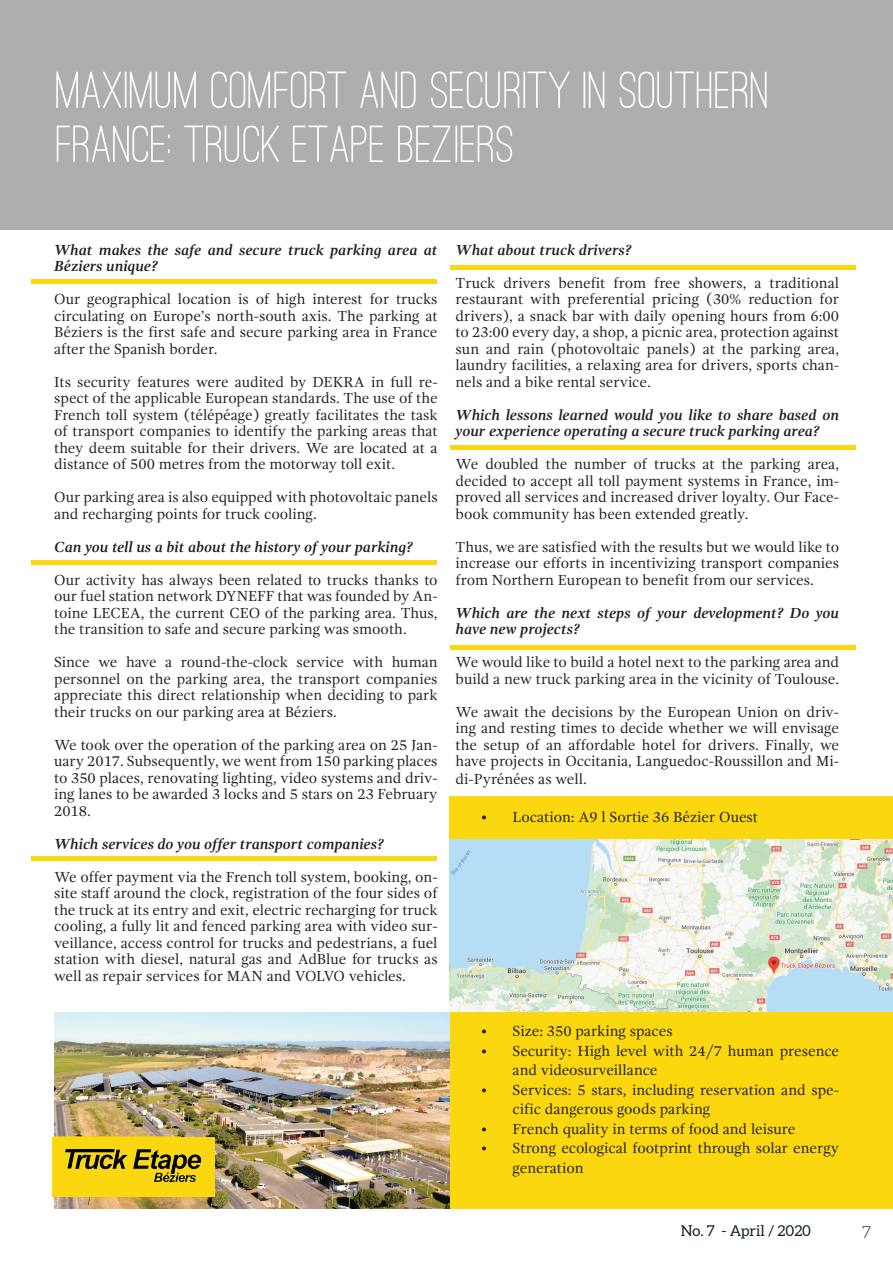
<style>
.page{position:relative;width:893px;height:1263px;background:#fff}
.page>*{position:absolute;margin:0;border:0;box-sizing:border-box;transform-origin:0 0}
.t1{font:500 54px/54px "Ostrich Sans Rounded";color:#fff}
.t2{font:300 16.5px "Aleo";color:#231f20}
.t3{font:15px/16.5px "Gandhi Serif";color:#231f20;text-align:justify}
.t4{font:italic 700 15px/16.5px "Gandhi Serif";color:#231f20}
.t5{font:15px "Aleo";color:#17202b}
</style>
<div class="page">
<hr style="left:31px;top:279px;width:405px;height:4px;background:#fad70e">
<hr style="left:451px;top:266px;width:405px;height:4px;background:#fad70e">
<hr style="left:451px;top:446px;width:405px;height:4px;background:#fad70e">
<div style="left:451px;top:645px;width:405px;height:5px;background:#fad70e"></div>
<div style="left:31px;top:560px;width:405px;height:5px;background:#fad70e"></div>
<hr style="left:31px;top:857px;width:405px;height:4px;background:#fad70e">
<div style="left:449px;top:796px;width:444px;height:413px;background:#fad70e"></div>
<div style="left:0;top:0;width:893px;height:230px;background:#adaeae"></div>
<img style="left:449px;top:839px;width:444px;height:172px">
<img style="left:54px;top:1013px;width:395px;height:196px">
<div style="left:52px;top:1137px;width:162px;height:60px;background:#fad70e"></div>
<img style="left:66px;top:1149px;width:135px;height:32px">
<h1 class="t1" style="left:56px;top:62px;width:715px">MAXIMUM COMFORT AND SECURITY IN SOUTHERN<br>FRANCE: TRUCK ETAPE BEZIERS</h1>
<p class="t4" style="left:54px;top:241px;width:385px">What makes the safe and secure truck parking area at<br>Béziers unique?</p>
<p class="t3" style="left:54px;top:291px;width:385px">Our geographical location is of high interest for trucks circulating on Europe’s north-south axis. The parking at Béziers is the first safe and secure parking area in France after the Spanish border.</p>
<p class="t3" style="left:54px;top:373px;width:385px">Its security features were audited by DEKRA in full re&shy;spect of the applicable European standards. The use of the French toll system (télépéage) greatly facilitates the task of transport companies to identify the parking areas that they deem suitable for their drivers. We are located at a distance of 500 metres from the motorway toll exit.</p>
<p class="t3" style="left:54px;top:489px;width:385px">Our parking area is also equipped with photovoltaic panels and recharging points for truck cooling.</p>
<p class="t4" style="left:54px;top:538px;width:360px">Can you tell us a bit about the history of your parking?</p>
<p class="t3" style="left:54px;top:571px;width:385px">Our activity has always been related to trucks thanks to our fuel station network DYNEFF that was founded by An&shy;toine LECEA, the current CEO of the parking area. Thus, the transition to safe and secure parking was smooth.</p>
<p class="t3" style="left:54px;top:654px;width:385px">Since we have a round-the-clock service with human personnel on the parking area, the transport companies appreciate this direct relationship when deciding to park their trucks on our parking area at Béziers.</p>
<p class="t3" style="left:54px;top:736px;width:385px">We took over the operation of the parking area on 25 Jan&shy;uary 2017. Subsequently, we went from 150 parking places to 350 places, renovating lighting, video systems and driv&shy;ing lanes to be awarded 3 locks and 5 stars on 23 February 2018.</p>
<p class="t4" style="left:54px;top:835px;width:331px">Which services do you offer transport companies?</p>
<p class="t3" style="left:54px;top:868px;width:385px">We offer payment via the French toll system, booking, on&shy;site staff around the clock, registration of the four sides of the truck at its entry and exit, electric recharging for truck cooling, a fully lit and fenced parking area with video sur&shy;veillance, access control for trucks and pedestrians, a fuel station with diesel, natural gas and AdBlue for trucks as well as repair services for MAN and VOLVO vehicles.</p>
<p class="t4" style="left:456px;top:241px;width:177px">What about truck drivers?</p>
<p class="t3" style="left:456px;top:274px;width:385px">Truck drivers benefit from free showers, a traditional restaurant with preferential pricing (30% reduction for drivers), a snack bar with daily opening hours from 6:00 to 23:00 every day, a shop, a picnic area, protection against sun and rain (photovoltaic panels) at the parking area, laundry facilities, a relaxing area for drivers, sports chan&shy;nels and a bike rental service.</p>
<p class="t4" style="left:456px;top:406px;width:385px">Which lessons learned would you like to share based on your experience operating a secure truck parking area?</p>
<p class="t3" style="left:456px;top:456px;width:385px">We doubled the number of trucks at the parking area, decided to accept all toll payment systems in France, im&shy;proved all services and increased driver loyalty. Our Face&shy;book community has been extended greatly.</p>
<p class="t3" style="left:456px;top:538px;width:385px">Thus, we are satisfied with the results but we would like to increase our efforts in incentivizing transport companies from Northern European to benefit from our services.</p>
<p class="t4" style="left:456px;top:604px;width:385px">Which are the next steps of your development? Do you have new projects?</p>
<p class="t3" style="left:456px;top:654px;width:385px">We would like to build a hotel next to the parking area and build a new truck parking area in the vicinity of Toulouse.</p>
<p class="t3" style="left:456px;top:703px;width:385px">We await the decisions by the European Union on driv&shy;ing and resting times to decide whether we will envisage the setup of an affordable hotel for drivers. Finally, we have projects in Occitania, Languedoc-Roussillon and Mi-</p>
<p class="t3" style="left:456px;top:771px;width:133px">di-Pyrénées as well.</p>
<p class="t3" style="left:481px;top:808px;width:279px">• Location: A9 l Sortie 36 Bézier Ouest</p>
<p class="t3" style="left:481px;top:1023px;width:193px">• Size: 350 parking spaces</p>
<p class="t3" style="left:513px;top:1041px;width:328px;line-height:19.5px;text-indent:-32px">• Security: High level with 24/7 human presence and videosurveillance</p>
<p class="t3" style="left:513px;top:1080px;width:328px;line-height:19.5px;text-indent:-32px">• Services: 5 stars, including reservation and spe&shy;cific dangerous goods parking</p>
<p class="t3" style="left:481px;top:1120px;width:316px">• French quality in terms of food and leisure</p>
<p class="t3" style="left:513px;top:1138px;width:328px;line-height:19.5px;text-indent:-32px">• Strong ecological footprint through solar energy generation</p>
<p class="t5" style="left:681px;top:1222px;width:132px">No. 7 - April / 2020</p>
<p class="t2" style="left:862px;top:1223px;width:11px">7</p>
</div>
